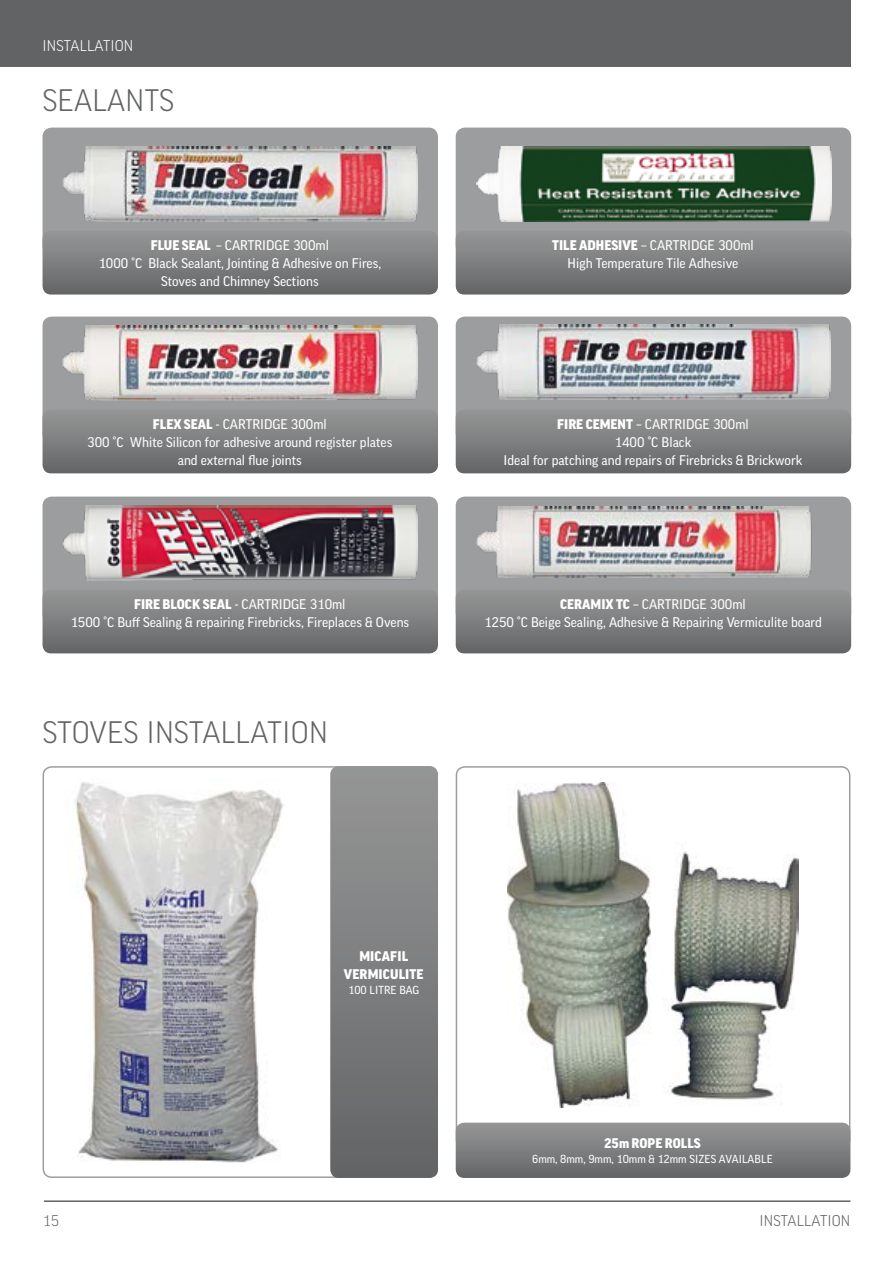
<style>
.page{position:relative;width:893px;height:1263px;background:#fff}
.page>*{position:absolute;margin:0;border:0;box-sizing:border-box;transform-origin:0 0}
.t1{font:300 30px "Good OT";letter-spacing:.01em;color:#626364}
.t2{font:300 15px "Good OT";letter-spacing:.01em;color:#626364}
.t3{font:300 15px "Good OT";letter-spacing:.01em;color:#fff}
.t4{font:13.5px/18px "Good OT";color:#fff;text-align:center}
.t5{font:900 13.5px/18px "Good OT";letter-spacing:.01em;color:#fff;text-align:center}
.t6{font:11.25px "Good OT";color:#fff}
.s1{font-weight:900}
</style>
<div class="page">
<div style="left:0;top:0;width:850px;height:66px;background:#626364"></div>
<hr style="left:44px;top:1200px;width:806px;height:2px;background:#626364">
<div style="left:456px;top:128px;width:394px;height:126px;background:#9b9d9f;border-radius:9px"></div>
<img style="left:476px;top:147px;width:355px;height:74px">
<div style="left:456px;top:128px;width:395px;height:127px;border:2px solid #9b9d9f;border-radius:9px"></div>
<div style="left:43px;top:128px;width:394px;height:126px;background:#9b9d9f;border-radius:9px"></div>
<img style="left:63px;top:147px;width:355px;height:75px">
<div style="left:43px;top:128px;width:395px;height:127px;border:2px solid #9b9d9f;border-radius:9px"></div>
<svg style="left:456px;top:231px;width:395px;height:64px"></svg>
<svg style="left:43px;top:231px;width:395px;height:64px"></svg>
<div style="left:43px;top:317px;width:394px;height:126px;background:#9b9d9f;border-radius:9px"></div>
<img style="left:63px;top:325px;width:355px;height:76px">
<div style="left:43px;top:317px;width:395px;height:127px;border:2px solid #9b9d9f;border-radius:9px"></div>
<div style="left:43px;top:497px;width:394px;height:126px;background:#9b9d9f;border-radius:9px"></div>
<img style="left:63px;top:505px;width:355px;height:75px">
<div style="left:43px;top:497px;width:395px;height:127px;border:2px solid #9b9d9f;border-radius:9px"></div>
<div style="left:456px;top:317px;width:394px;height:125px;background:#9b9d9f;border-radius:9px"></div>
<img style="left:476px;top:324px;width:355px;height:76px">
<div style="left:456px;top:317px;width:395px;height:125px;border:2px solid #9b9d9f;border-radius:9px"></div>
<div style="left:456px;top:497px;width:394px;height:125px;background:#9b9d9f;border-radius:9px"></div>
<img style="left:476px;top:507px;width:336px;height:70px">
<div style="left:456px;top:497px;width:395px;height:125px;border:2px solid #9b9d9f;border-radius:9px"></div>
<svg style="left:43px;top:410px;width:395px;height:63px"></svg>
<svg style="left:43px;top:590px;width:395px;height:63px"></svg>
<svg style="left:456px;top:410px;width:395px;height:63px"></svg>
<svg style="left:456px;top:590px;width:395px;height:63px"></svg>
<img style="left:75px;top:782px;width:209px;height:381px">
<svg style="left:330px;top:766px;width:108px;height:412px;background:#7d7d7e"></svg>
<img style="left:507px;top:782px;width:292px;height:326px">
<div style="left:456px;top:766px;width:394px;height:383px;border:2px solid #9b9d9f;border-radius:9px"></div>
<svg style="left:456px;top:1123px;width:394px;height:55px;background:#7d7e7e"></svg>
<p class="t3" style="left:43px;top:38px;width:92px">INSTALLATION</p>
<h1 class="t1" style="left:43px;top:84px;width:133px">SEALANTS</h1>
<p class="t4" style="left:98px;top:236px;width:284px"><span class="s1">FLUE SEAL</span> – CARTRIDGE 300ml<br>1000 °C Black Sealant, Jointing &amp; Adhesive on Fires,<br>Stoves and Chimney Sections</p>
<p class="t4" style="left:87px;top:415px;width:307px"><span class="s1">FLEX SEAL</span> - CARTRIDGE 300ml<br>300 °C White Silicon for adhesive around register plates and external flue joints</p>
<p class="t4" style="left:70px;top:595px;width:340px"><span class="s1">FIRE BLOCK SEAL</span> - CARTRIDGE 310ml<br>1500 °C Buff Sealing &amp; repairing Firebricks, Fireplaces &amp; Ovens</p>
<h1 class="t1" style="left:43px;top:716px;width:287px">STOVES INSTALLATION</h1>
<p class="t4" style="left:552px;top:236px;width:203px"><span class="s1">TILE ADHESIVE</span> – CARTRIDGE 300ml<br>High Temperature Tile Adhesive</p>
<p class="t4" style="left:503px;top:415px;width:300px"><span class="s1">FIRE CEMENT</span> – CARTRIDGE 300ml<br>1400 °C Black<br>Ideal for patching and repairs of Firebricks &amp; Brickwork</p>
<p class="t4" style="left:484px;top:595px;width:339px"><span class="s1">CERAMIX TC</span> – CARTRIDGE 300ml<br>1250 °C Beige Sealing, Adhesive &amp; Repairing Vermiculite board</p>
<p class="t5" style="left:344px;top:947px;width:81px">MICAFIL<br>VERMICULITE</p>
<p class="t6" style="left:348px;top:984px;width:73px">100 LITRE BAG</p>
<p class="t5" style="left:604px;top:1134px;width:98px">25m ROPE ROLLS</p>
<p class="t6" style="left:532px;top:1153px;width:242px">6mm, 8mm, 9mm, 10mm &amp; 12mm SIZES AVAILABLE</p>
<p class="t2" style="left:43px;top:1213px;width:18px">15</p>
<p class="t2" style="left:760px;top:1213px;width:92px">INSTALLATION</p>
</div>
